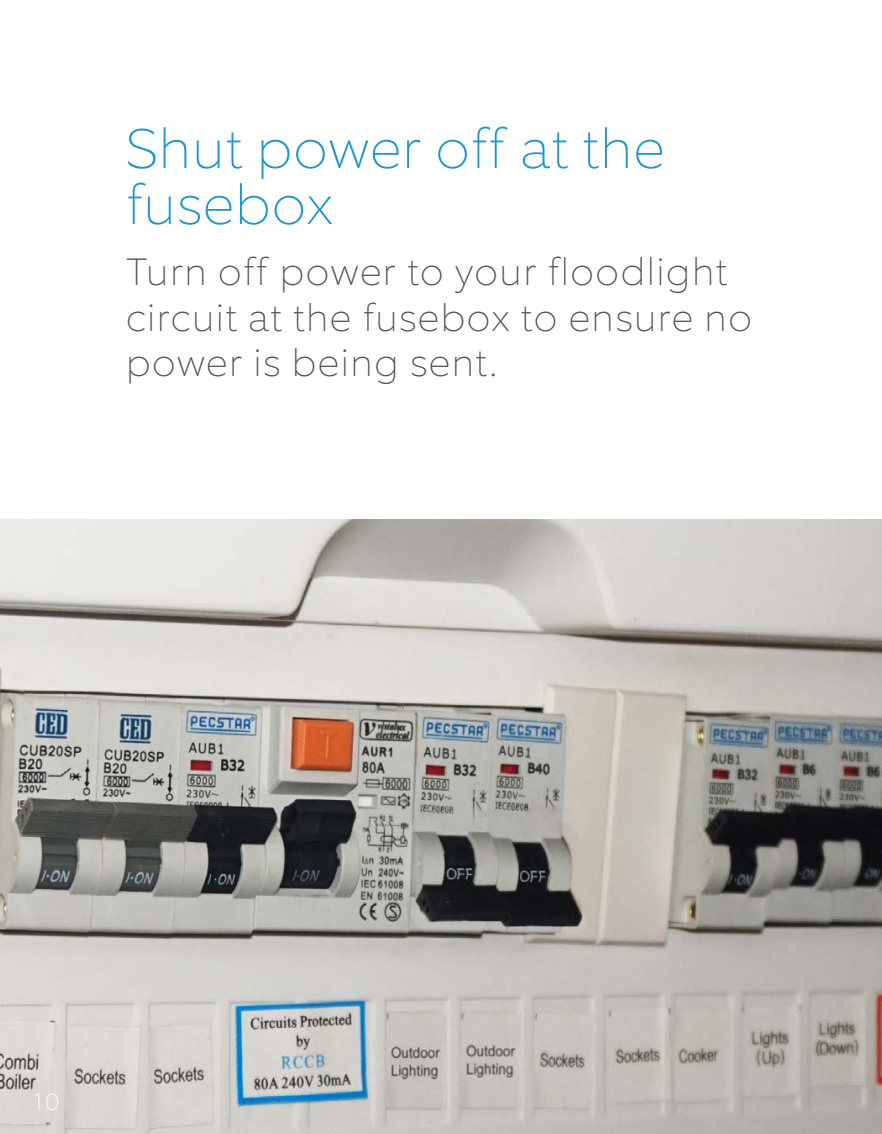
<style>
.page{position:relative;width:882px;height:1134px;background:#fff}
.page>*{position:absolute;margin:0;border:0;box-sizing:border-box;transform-origin:0 0}
.Big_Blue_Header{font:100 56px/56px "Equip";letter-spacing:.02em;color:#2198cc}
.Body_Copy{font:100 38.5px/45.5px "Equip";letter-spacing:.04em;color:#54555a}
.Page_Number{font:100 24.5px "Equip";color:#fff}
</style>
<div class="page">
<img style="left:0;top:519px;width:882px;height:615px">
<p class="Big_Blue_Header" style="left:126px;top:120px;width:540px">Shut power off at the fusebox</p>
<p class="Body_Copy" style="left:126px;top:249px;width:627px">Turn off power to your floodlight circuit at the fusebox to ensure no power is being sent.</p>
<p class="Page_Number" style="left:32px;top:1086px;width:29px">10</p>
</div>
